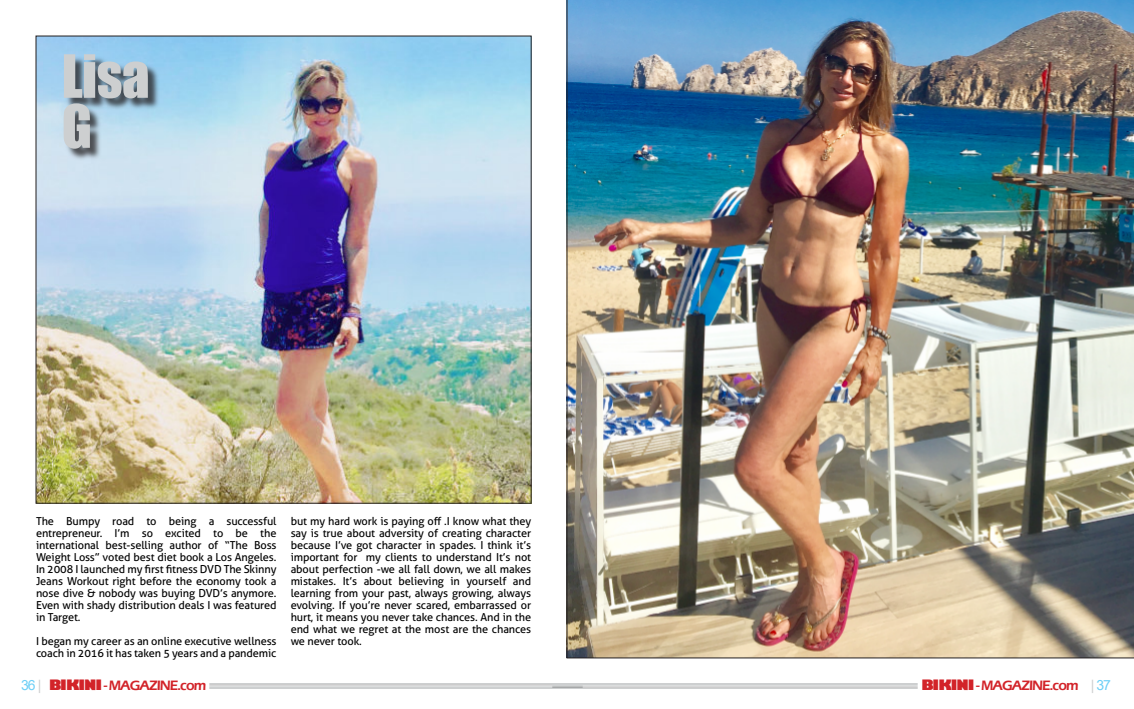
<style>
.page{position:relative;width:1134px;height:709px;background:#fff}
.page>*{position:absolute;margin:0;border:0;box-sizing:border-box;transform-origin:0 0}
.t1{font:55px/50px "Impact";color:#cdcfd0}
.t2{font:600 14px "Eras ITC";letter-spacing:-.07em;color:#d22329}
.t3{font:11px/12px "Aller";letter-spacing:-.01em;color:#000;text-align:justify}
.s1{font-family:"Arial";font-weight:400;color:#6dcff6}
.s2{font-family:"Arial";font-weight:400;color:#cdcfd0}
.s3{font-family:"Gill Sans";font-weight:800}
</style>
<div class="page">
<img style="left:566px;top:0;width:568px;height:658px">
<img style="left:38px;top:37px;width:492px;height:464px">
<img style="left:65px;top:56px;width:95px;height:105px">
<h1 class="t1" style="left:62px;top:54px;width:89px">Lisa<br>G</h1>
<p class="t3" style="left:36px;top:516px;width:242px">The Bumpy road to being a successful entrepreneur. I’m so excited to be the international best-selling author of “The Boss Weight Loss” voted best diet book a Los Angeles.<br>In 2008 I launched my first fitness DVD The Skinny Jeans Workout right before the economy took a nose dive &amp; nobody was buying DVD’s anymore.<br>Even with shady distribution deals I was featured in Target.</p>
<p class="t3" style="left:36px;top:636px;width:242px">I began my career as an online executive wellness coach in 2016 it has taken 5 years and a pandemic</p>
<p class="t3" style="left:291px;top:516px;width:242px">but my hard work is paying off .I know what they say is true about adversity of creating character because I’ve got character in spades. I think it’s important for my clients to understand It’s not about perfection -we all fall down, we all makes mistakes. It’s about believing in yourself and learning from your past, always growing, always evolving. If you’re never scared, embarrassed or hurt, it means you never take chances. And in the end what we regret at the most are the chances we never took.</p>
<p class="t2" style="left:21px;top:680px;width:187px"><span class="s1">36</span> <span class="s2">|</span> <span class="s3">BIKINI</span> - MAGAZINE.com</p>
<p class="t2" style="left:921px;top:680px;width:191px"><span class="s3">BIKINI</span> - MAGAZINE.com <span class="s2">|</span> <span class="s1">37</span></p>
</div>
